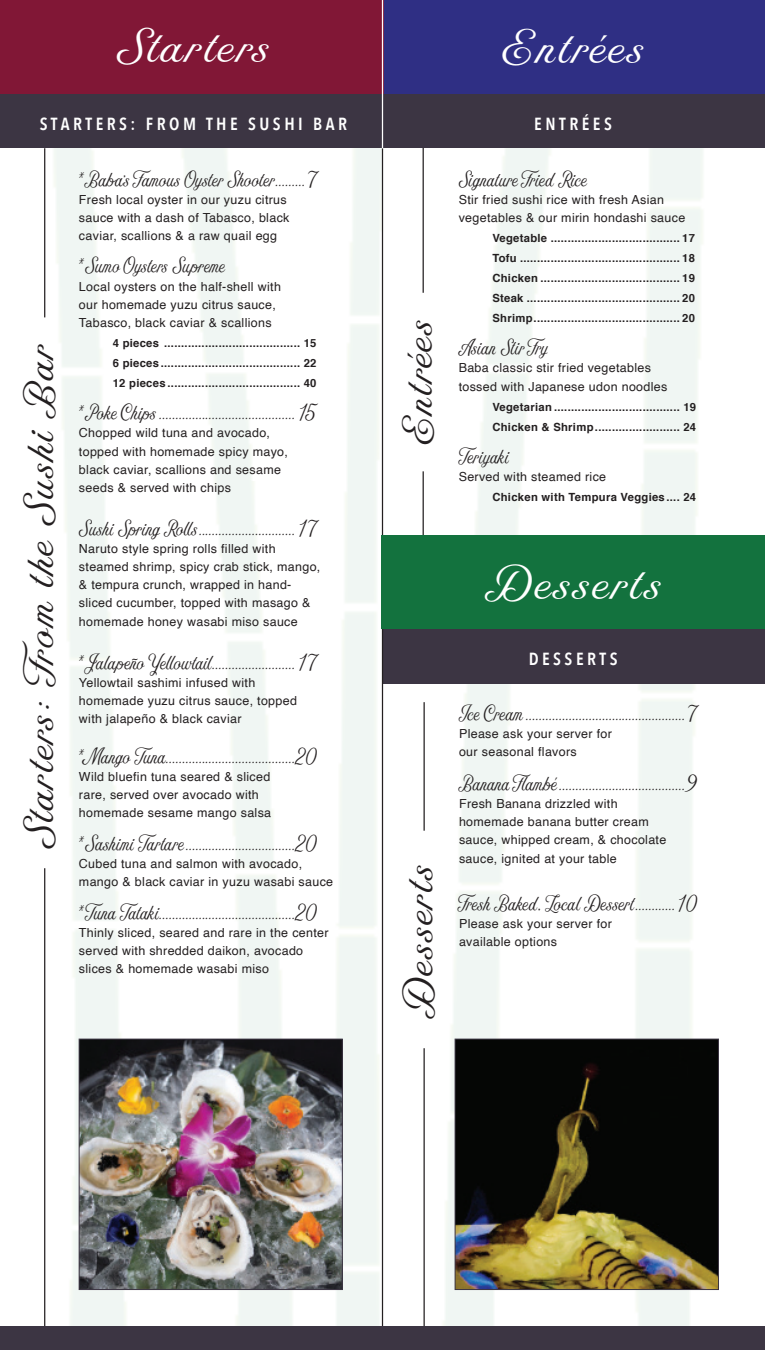
<style>
.page{position:relative;width:765px;height:1350px;background:#fff}
.page>*{position:absolute;margin:0;border:0;box-sizing:border-box;transform-origin:0 0}
.t1{font:300 37.5px "Nomah Script";letter-spacing:.075em;color:#fff;scale:1.33 1}
.t2{font:300 32.75px "Nomah Script";color:#231f20;scale:1.33 1}
.t3{font:300 17.5px "Nomah Script";letter-spacing:.03em;color:#231f20}
.t4{font:600 17.5px "Avenir Next Condensed";letter-spacing:.2em;color:#fff}
.t5{font:12.5px/18.1px "Helvetica";letter-spacing:.025em;color:#231f20}
.t6{font:700 11.25px "Helvetica";letter-spacing:.025em;color:#231f20}
</style>
<div class="page">
<img style="left:44px;top:148px;width:721px;height:1178px">
<div style="left:0;top:94px;width:765px;height:54px;background:#3c3543"></div>
<div style="left:383px;top:629px;width:382px;height:55px;background:#3c3543"></div>
<hr style="left:382px;top:148px;width:1px;height:1202px;background:#231f20">
<hr style="left:423px;top:148px;width:1px;height:145px;background:#231f20">
<hr style="left:423px;top:471px;width:1px;height:145px;background:#231f20">
<div style="left:383px;top:0;width:382px;height:94px;background:#2f2f84"></div>
<div style="left:382px;top:536px;width:383px;height:93px;background:#13723e"></div>
<hr style="left:424px;top:702px;width:1px;height:129px;background:#231f20">
<hr style="left:424px;top:1048px;width:1px;height:278px;background:#231f20">
<hr style="left:44px;top:148px;width:1px;height:169px;background:#231f20">
<hr style="left:44px;top:868px;width:1px;height:458px;background:#231f20">
<img style="left:81px;top:1041px;width:259px;height:247px">
<div style="left:79px;top:1039px;width:263px;height:251px;border:1px solid #3c3543"></div>
<div style="left:0;top:0;width:384px;height:94px;background:#811736"></div>
<hr style="left:382px;top:0;width:1px;height:148px;background:#fff">
<div style="left:0;top:1326px;width:765px;height:24px;background:#3c3543"></div>
<img style="left:457px;top:1041px;width:260px;height:247px">
<div style="left:455px;top:1039px;width:264px;height:251px;border:1px solid #3c3543"></div>
<p class="t1" style="left:116px;top:14px;width:116px">Starters</p>
<p class="t4" style="left:40px;top:108px;width:309px">STARTERS: FROM THE SUSHI BAR</p>
<p class="t2" style="left:11px;top:849px;width:383px;rotate:-90deg">Starters: From the Sushi Bar</p>
<p class="t3" style="left:79px;top:163px;width:239px">*Baba’s Famous Oyster Shooter......... 7</p>
<p class="t5" style="left:79px;top:191px;width:212px">Fresh local oyster in our yuzu citrus sauce with a dash of Tabasco, black caviar, scallions &amp; a raw quail egg</p>
<p class="t3" style="left:79px;top:250px;width:147px">*Sumo Oysters Supreme</p>
<p class="t5" style="left:79px;top:278px;width:203px">Local oysters on the half-shell with our homemade yuzu citrus sauce,<br>Tabasco, black caviar &amp; scallions</p>
<p class="t6" style="left:113px;top:334px;width:205px">4 pieces ........................................ 15</p>
<p class="t6" style="left:113px;top:354px;width:205px">6 pieces ......................................... 22</p>
<p class="t6" style="left:113px;top:374px;width:205px">12 pieces ....................................... 40</p>
<p class="t3" style="left:79px;top:397px;width:239px">*Poke Chips......................................... 15</p>
<p class="t5" style="left:79px;top:424px;width:211px">Chopped wild tuna and avocado, topped with homemade spicy mayo, black caviar, scallions and sesame seeds &amp; served with chips</p>
<p class="t3" style="left:79px;top:513px;width:239px">Sushi Spring Rolls............................. 17</p>
<p class="t5" style="left:79px;top:540px;width:243px">Naruto style spring rolls filled with steamed shrimp, spicy crab stick, mango, &amp; tempura crunch, wrapped in hand&shy;sliced cucumber, topped with masago &amp; homemade honey wasabi miso sauce</p>
<p class="t3" style="left:79px;top:647px;width:239px">*Jalapeño Yellowtail......................... 17</p>
<p class="t5" style="left:79px;top:674px;width:220px">Yellowtail sashimi infused with homemade yuzu citrus sauce, topped with jalapeño &amp; black caviar</p>
<p class="t3" style="left:79px;top:741px;width:239px">*Mango Tuna.......................................20</p>
<p class="t5" style="left:79px;top:768px;width:194px">Wild bluefin tuna seared &amp; sliced rare, served over avocado with homemade sesame mango salsa</p>
<p class="t3" style="left:79px;top:828px;width:239px">*Sashimi Tartare.................................20</p>
<p class="t5" style="left:79px;top:855px;width:256px">Cubed tuna and salmon with avocado, mango &amp; black caviar in yuzu wasabi sauce</p>
<p class="t3" style="left:79px;top:897px;width:239px">*Tuna Tataki.........................................20</p>
<p class="t5" style="left:79px;top:924px;width:251px">Thinly sliced, seared and rare in the center served with shredded daikon, avocado slices &amp; homemade wasabi miso</p>
<p class="t2" style="left:389px;top:444px;width:94px;rotate:-90deg">Entrées</p>
<p class="t1" style="left:503px;top:15px;width:107px">Entrées</p>
<p class="t4" style="left:534px;top:108px;width:79px">ENTRÉES</p>
<p class="t3" style="left:459px;top:163px;width:129px">Signature Fried Rice</p>
<p class="t5" style="left:459px;top:191px;width:228px">Stir fried sushi rice with fresh Asian vegetables &amp; our mirin hondashi sauce</p>
<p class="t6" style="left:492px;top:229px;width:204px">Vegetable ...................................... 17</p>
<p class="t6" style="left:492px;top:249px;width:204px">Tofu ............................................... 18</p>
<p class="t6" style="left:492px;top:269px;width:204px">Chicken ......................................... 19</p>
<p class="t6" style="left:492px;top:289px;width:204px">Steak ............................................. 20</p>
<p class="t6" style="left:492px;top:309px;width:204px">Shrimp........................................... 20</p>
<p class="t3" style="left:459px;top:332px;width:90px">Asian Stir Fry</p>
<p class="t5" style="left:459px;top:359px;width:210px">Baba classic stir fried vegetables tossed with Japanese udon noodles</p>
<p class="t6" style="left:492px;top:398px;width:205px">Vegetarian ..................................... 19</p>
<p class="t6" style="left:492px;top:418px;width:205px">Chicken &amp; Shrimp......................... 24</p>
<p class="t3" style="left:459px;top:441px;width:51px">Teriyaki</p>
<p class="t5" style="left:459px;top:468px;width:149px">Served with steamed rice</p>
<p class="t6" style="left:492px;top:488px;width:205px">Chicken with Tempura Veggies .... 24</p>
<p class="t2" style="left:390px;top:1018px;width:117px;rotate:-90deg">Desserts</p>
<p class="t1" style="left:486px;top:550px;width:133px">Desserts</p>
<p class="t4" style="left:529px;top:644px;width:90px">DESSERTS</p>
<p class="t3" style="left:459px;top:697px;width:239px">Ice Cream ................................................ 7</p>
<p class="t5" style="left:459px;top:725px;width:154px">Please ask your server for our seasonal flavors</p>
<p class="t3" style="left:459px;top:768px;width:239px">Banana Flambé......................................9</p>
<p class="t5" style="left:459px;top:795px;width:209px">Fresh Banana drizzled with homemade banana butter cream sauce, whipped cream, &amp; chocolate sauce, ignited at your table</p>
<p class="t3" style="left:459px;top:888px;width:239px">Fresh Baked, Local Dessert............ 10</p>
<p class="t5" style="left:459px;top:915px;width:154px">Please ask your server for available options</p>
</div>
